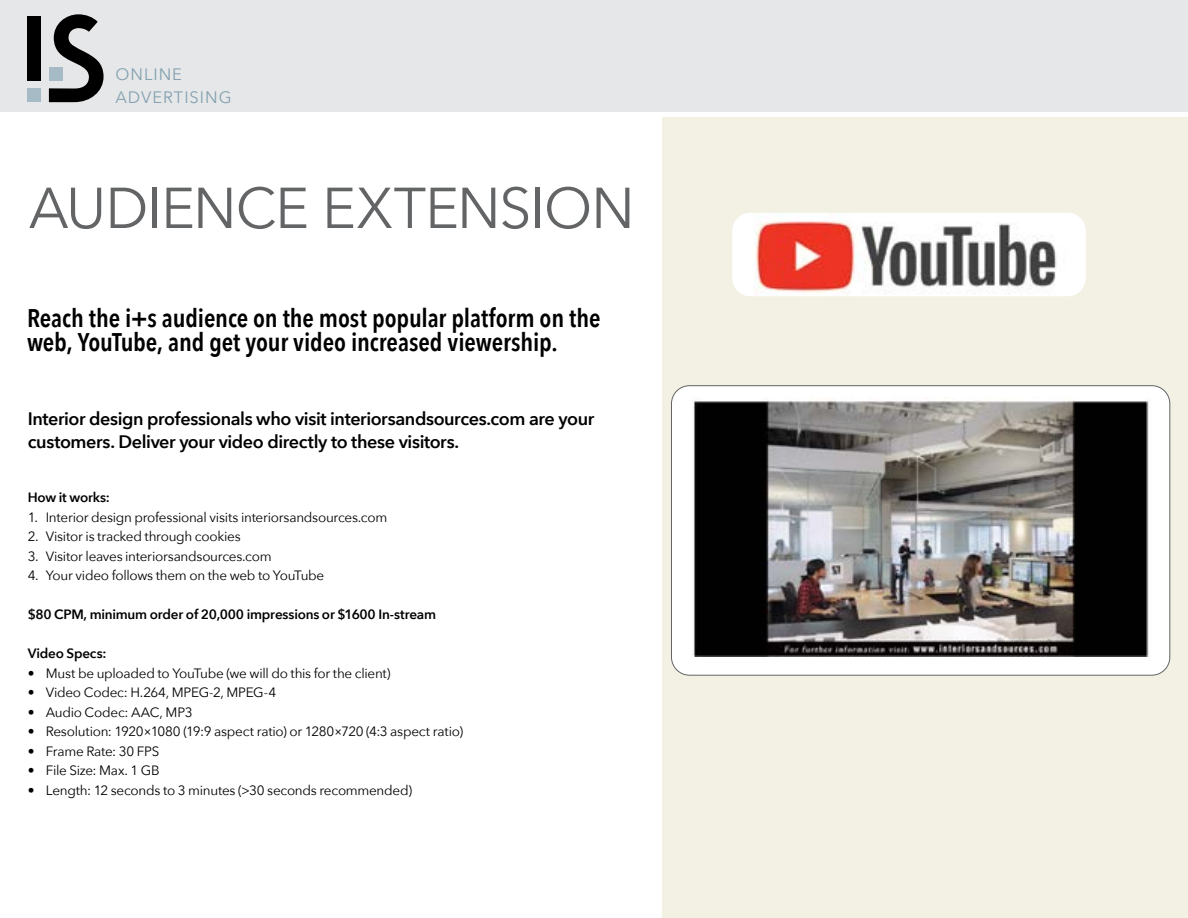
<style>
.page{position:relative;width:1188px;height:918px;background:#fff}
.page>*{position:absolute;margin:0;border:0;box-sizing:border-box;transform-origin:0 0}
.t1{font:57px "Avenir Next";letter-spacing:-.02em;color:#636466}
.t2{font:600 25.5px/24px "Avenir Next Condensed";letter-spacing:-.005em;color:#000}
.t3{font:600 18px/24px "Avenir Next";letter-spacing:-.02em;color:#000}
.t4{font:16.5px/22.8px "Avenir Next";letter-spacing:.06em;color:#83a1b0}
.t5{font:13.5px "Avenir Next";letter-spacing:-.02em;color:#000}
.t6{font:600 13.5px "Avenir Next";letter-spacing:-.015em;color:#000}
</style>
<div class="page">
<div style="left:0;top:0;width:1188px;height:111px;background:#e6e7e8"></div>
<div style="left:27px;top:88px;width:14px;height:14px;background:#a7bbc7"></div>
<div style="left:27px;top:17px;width:14px;height:64px;background:#000"></div>
<svg style="left:49px;top:14px;width:55px;height:88px"></svg>
<div style="left:662px;top:118px;width:526px;height:800px;background:#f3f1e4"></div>
<div style="left:671px;top:386px;width:499px;height:289px;background:#fff;border-radius:18px"></div>
<img style="left:693px;top:399px;width:456px;height:258px">
<div style="left:671px;top:386px;width:499px;height:289px;border:1px solid #636466;border-radius:18px"></div>
<img style="left:732px;top:213px;width:354px;height:83px">
<p class="t4" style="left:115px;top:63px;width:118px">ONLINE<br>ADVERTISING</p>
<h1 class="t1" style="left:29px;top:160px;width:607px">AUDIENCE EXTENSION</h1>
<h2 class="t2" style="left:27px;top:305px;width:575px">Reach the i+s audience on the most popular platform on the web, YouTube, and get your video increased viewership.</h2>
<h3 class="t3" style="left:28px;top:406px;width:568px">Interior design professionals who visit interiorsandsources.com are your customers. Deliver your video directly to these visitors.</h3>
<p class="t6" style="left:28px;top:486px;width:84px">How it works:</p>
<p class="t5" style="left:28px;top:506px;width:361px">1. Interior design professional visits interiorsandsources.com</p>
<p class="t5" style="left:28px;top:525px;width:215px">2. Visitor is tracked through cookies</p>
<p class="t5" style="left:28px;top:545px;width:245px">3. Visitor leaves interiorsandsources.com</p>
<p class="t5" style="left:28px;top:564px;width:298px">4. Your video follows them on the web to YouTube</p>
<p class="t6" style="left:28px;top:603px;width:410px">$80 CPM, minimum order of 20,000 impressions or $1600 In-stream</p>
<p class="t6" style="left:28px;top:642px;width:80px">Video Specs:</p>
<p class="t5" style="left:28px;top:662px;width:364px">• Must be uploaded to YouTube (we will do this for the client)</p>
<p class="t5" style="left:28px;top:681px;width:250px">• Video Codec: H.264, MPEG-2, MPEG-4</p>
<p class="t5" style="left:28px;top:701px;width:166px">• Audio Codec: AAC, MP3</p>
<p class="t5" style="left:28px;top:720px;width:437px">• Resolution: 1920×1080 (19:9 aspect ratio) or 1280×720 (4:3 aspect ratio)</p>
<p class="t5" style="left:28px;top:740px;width:133px">• Frame Rate: 30 FPS</p>
<p class="t5" style="left:28px;top:759px;width:134px">• File Size: Max. 1 GB</p>
<p class="t5" style="left:28px;top:779px;width:386px">• Length: 12 seconds to 3 minutes (&gt;30 seconds recommended)</p>
</div>
